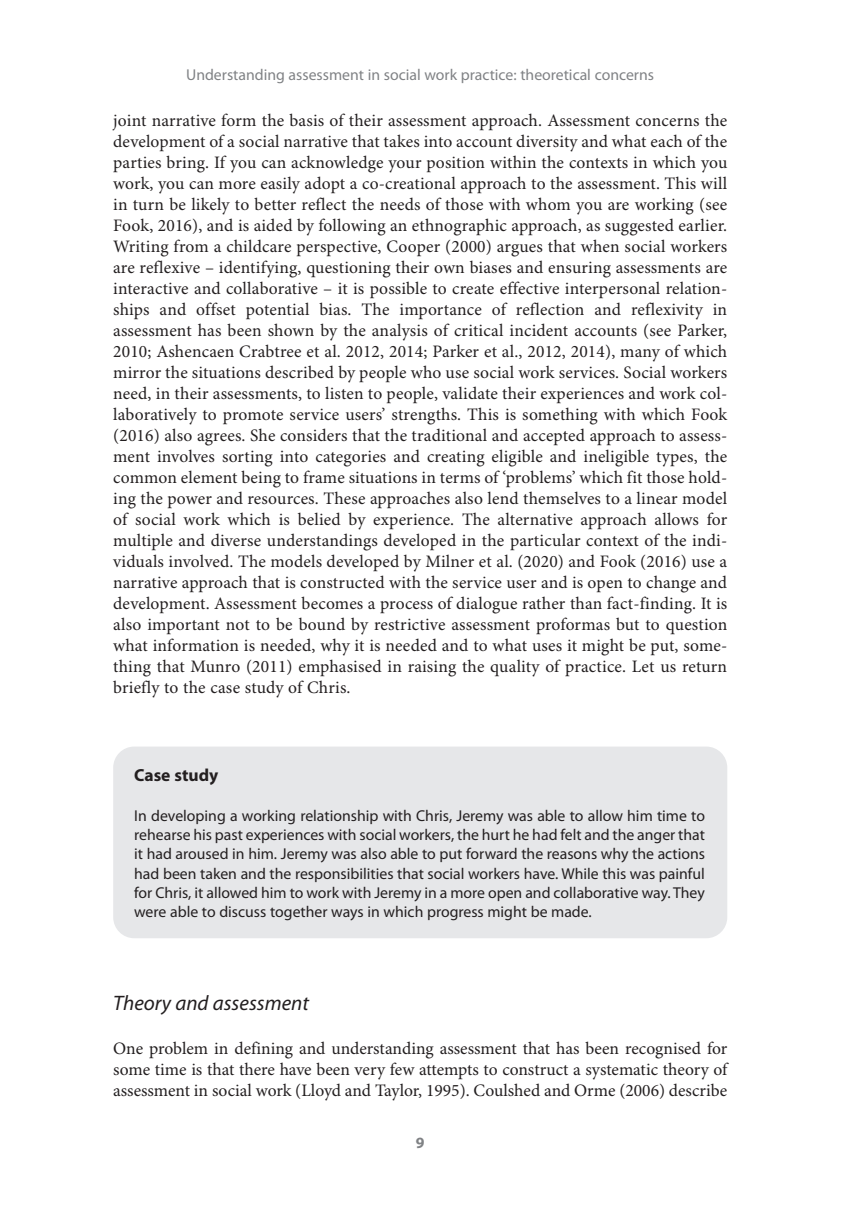
<style>
.page{position:relative;width:844px;height:1216px;background:#fff}
.page>*{position:absolute;margin:0;border:0;box-sizing:border-box;transform-origin:0 0}
.t1{font:italic 21px "Myriad Pro";color:#231f20}
.TEXT_IND{font:17.5px/21px "Minion Pro";letter-spacing:.01em;color:#231f20;text-align:justify}
.TEXT{font:17.5px/21px "Minion Pro";color:#231f20;text-align:justify}
.BX3_TI{font:700 17.5px "Myriad Pro";color:#231f20}
.BX3_TEXT{font:15.75px/19.2px "Myriad Pro";color:#231f20;text-align:justify}
.t2{font:15.75px "Myriad Pro";color:#808285}
.t3{font:700 15.75px "Myriad Pro";color:#808285}
</style>
<div class="page">
<div style="left:113px;top:746px;width:614px;height:192px;background:#e6e7e9;border-radius:21px"></div>
<p class="t2" style="left:186px;top:66px;width:469px">Understanding assessment in social work practice: theoretical concerns</p>
<p class="TEXT_IND" style="left:113px;top:111px;width:615px">joint narrative form the basis of their assessment approach. Assessment concerns the development of a social narrative that takes into account diversity and what each of the parties bring. If you can acknowledge your position within the contexts in which you work, you can more easily adopt a co-creational approach to the assessment. This will in turn be likely to better reflect the needs of those with whom you are working (see Fook, 2016), and is aided by following an ethnographic approach, as suggested earlier.<br>Writing from a childcare perspective, Cooper (2000) argues that when social workers are reflexive – identifying, questioning their own biases and ensuring assessments are interactive and collaborative – it is possible to create effective interpersonal relation&shy;ships and offset potential bias. The importance of reflection and reflexivity in assessment has been shown by the analysis of critical incident accounts (see Parker, 2010; Ashencaen Crabtree et al. 2012, 2014; Parker et al., 2012, 2014), many of which mirror the situations described by people who use social work services. Social workers need, in their assessments, to listen to people, validate their experiences and work col&shy;laboratively to promote service users’ strengths. This is something with which Fook (2016) also agrees. She considers that the traditional and accepted approach to assess&shy;ment involves sorting into categories and creating eligible and ineligible types, the common element being to frame situations in terms of ‘problems’ which fit those hold&shy;ing the power and resources. These approaches also lend themselves to a linear model of social work which is belied by experience. The alternative approach allows for multiple and diverse understandings developed in the particular context of the indi&shy;viduals involved. The models developed by Milner et al. (2020) and Fook (2016) use a narrative approach that is constructed with the service user and is open to change and development. Assessment becomes a process of dialogue rather than fact-finding. It is also important not to be bound by restrictive assessment proformas but to question what information is needed, why it is needed and to what uses it might be put, some&shy;thing that Munro (2011) emphasised in raising the quality of practice. Let us return briefly to the case study of Chris.</p>
<p class="BX3_TI" style="left:134px;top:765px;width:85px">Case study</p>
<p class="BX3_TEXT" style="left:134px;top:806px;width:572px">In developing a working relationship with Chris, Jeremy was able to allow him time to rehearse his past experiences with social workers, the hurt he had felt and the anger that it had aroused in him. Jeremy was also able to put forward the reasons why the actions had been taken and the responsibilities that social workers have. While this was painful for Chris, it allowed him to work with Jeremy in a more open and collaborative way. They were able to discuss together ways in which progress might be made.</p>
<h2 class="t1" style="left:113px;top:991px;width:197px">Theory and assessment</h2>
<p class="TEXT" style="left:113px;top:1038px;width:615px">One problem in defining and understanding assessment that has been recognised for some time is that there have been very few attempts to construct a systematic theory of assessment in social work (Lloyd and Taylor, 1995). Coulshed and Orme (2006) describe</p>
<p class="t3" style="left:416px;top:1134px;width:10px">9</p>
</div>
